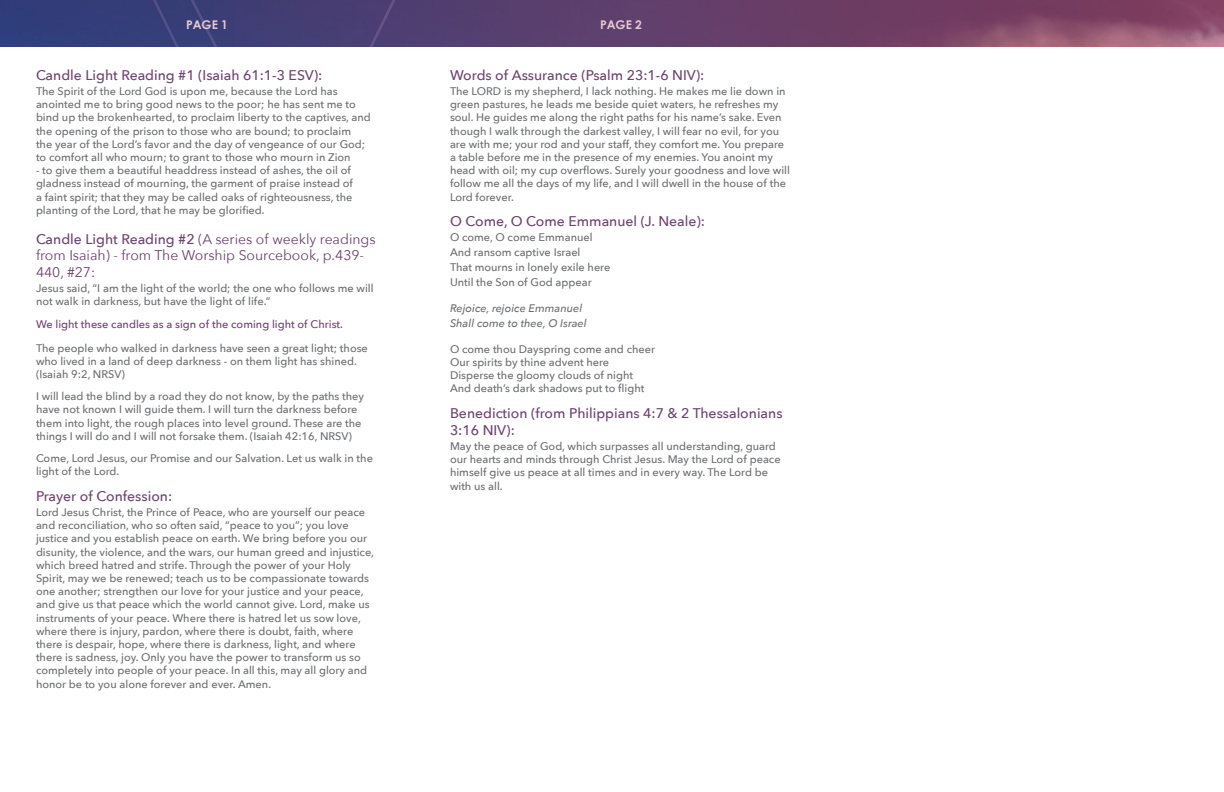
<style>
.page{position:relative;width:1224px;height:792px;background:#fff}
.page>*{position:absolute;margin:0;border:0;box-sizing:border-box;transform-origin:0 0}
.t1{font:500 14px/16.8px "Avenir Next";color:#6d436f}
.t2{font:14px/16.8px "Avenir Next";color:#6d436f}
.t3{font:700 12px "Century Gothic";color:#e7c7d1}
.t4{font:500 11px/13.2px "Avenir Next";color:#6d6e71}
.t5{font:500 11px "Avenir Next";color:#6d436f}
.t6{font:italic 500 11px/15px "Avenir Next";color:#6d6e71}
.s1{font-weight:500}
</style>
<div class="page">
<img style="left:0;top:0;width:1224px;height:47px">
<p class="t3" style="left:186px;top:16px;width:43px">PAGE 1</p>
<p class="t3" style="left:600px;top:16px;width:43px">PAGE 2</p>
<p class="t1" style="left:36px;top:66px;width:288px">Candle Light Reading #1 (Isaiah 61:1-3 ESV):</p>
<p class="t4" style="left:36px;top:84px;width:336px">The Spirit of the Lord God is upon me, because the Lord has anointed me to bring good news to the poor; he has sent me to bind up the brokenhearted, to proclaim liberty to the captives, and the opening of the prison to those who are bound; to proclaim<br>the year of the Lord’s favor and the day of vengeance of our God; to comfort all who mourn; to grant to those who mourn in Zion</p>
<p class="t4" style="left:36px;top:163px;width:318px">- to give them a beautiful headdress instead of ashes, the oil of gladness instead of mourning, the garment of praise instead of a faint spirit; that they may be called oaks of righteousness, the planting of the Lord, that he may be glorified.</p>
<p class="t2" style="left:36px;top:230px;width:341px"><span class="s1">Candle Light Reading #2</span> (A series of weekly readings from Isaiah) - from The Worship Sourcebook, p.439-<br>440, #27:</p>
<p class="t4" style="left:36px;top:281px;width:339px">Jesus said, “I am the light of the world; the one who follows me will not walk in darkness, but have the light of life.”</p>
<p class="t5" style="left:36px;top:314px;width:309px">We light these candles as a sign of the coming light of Christ.</p>
<p class="t4" style="left:36px;top:341px;width:333px">The people who walked in darkness have seen a great light; those who lived in a land of deep darkness - on them light has shined. (Isaiah 9:2, NRSV)</p>
<p class="t4" style="left:36px;top:389px;width:330px">I will lead the blind by a road they do not know, by the paths they have not known I will guide them. I will turn the darkness before them into light, the rough places into level ground. These are the things I will do and I will not forsake them. (Isaiah 42:16, NRSV)</p>
<p class="t4" style="left:36px;top:451px;width:338px">Come, Lord Jesus, our Promise and our Salvation. Let us walk in the light of the Lord.</p>
<p class="t1" style="left:36px;top:487px;width:138px">Prayer of Confession:</p>
<p class="t4" style="left:36px;top:505px;width:340px">Lord Jesus Christ, the Prince of Peace, who are yourself our peace and reconciliation, who so often said, “peace to you”; you love justice and you establish peace on earth. We bring before you our disunity, the violence, and the wars, our human greed and injustice, which breed hatred and strife. Through the power of your Holy Spirit, may we be renewed; teach us to be compassionate towards one another; strengthen our love for your justice and your peace, and give us that peace which the world cannot give. Lord, make us instruments of your peace. Where there is hatred let us sow love, where there is injury, pardon, where there is doubt, faith, where there is despair, hope, where there is darkness, light, and where there is sadness, joy. Only you have the power to transform us so completely into people of your peace. In all this, may all glory and honor be to you alone forever and ever. Amen.</p>
<p class="t1" style="left:450px;top:66px;width:256px">Words of Assurance (Psalm 23:1-6 NIV):</p>
<p class="t4" style="left:450px;top:84px;width:342px">The LORD is my shepherd, I lack nothing. He makes me lie down in green pastures, he leads me beside quiet waters, he refreshes my soul. He guides me along the right paths for his name’s sake. Even though I walk through the darkest valley, I will fear no evil, for you are with me; your rod and your staff, they comfort me. You prepare a table before me in the presence of my enemies. You anoint my head with oil; my cup overflows. Surely your goodness and love will follow me all the days of my life, and I will dwell in the house of the Lord forever.</p>
<p class="t1" style="left:450px;top:213px;width:256px">O Come, O Come Emmanuel (J. Neale):</p>
<p class="t4" style="left:450px;top:230px;width:162px;line-height:15px">O come, O come Emmanuel<br>And ransom captive Israel<br>That mourns in lonely exile here<br>Until the Son of God appear</p>
<p class="t6" style="left:450px;top:301px;width:138px">Rejoice, rejoice Emmanuel<br>Shall come to thee, O Israel</p>
<p class="t4" style="left:450px;top:343px;width:207px">O come thou Dayspring come and cheer Our spirits by thine advent here Disperse the gloomy clouds of night And death’s dark shadows put to flight</p>
<p class="t1" style="left:450px;top:404px;width:334px">Benediction (from Philippians 4:7 &amp; 2 Thessalonians<br>3:16 NIV):</p>
<p class="t4" style="left:450px;top:439px;width:332px">May the peace of God, which surpasses all understanding, guard our hearts and minds through Christ Jesus. May the Lord of peace himself give us peace at all times and in every way. The Lord be with us all.</p>
</div>
